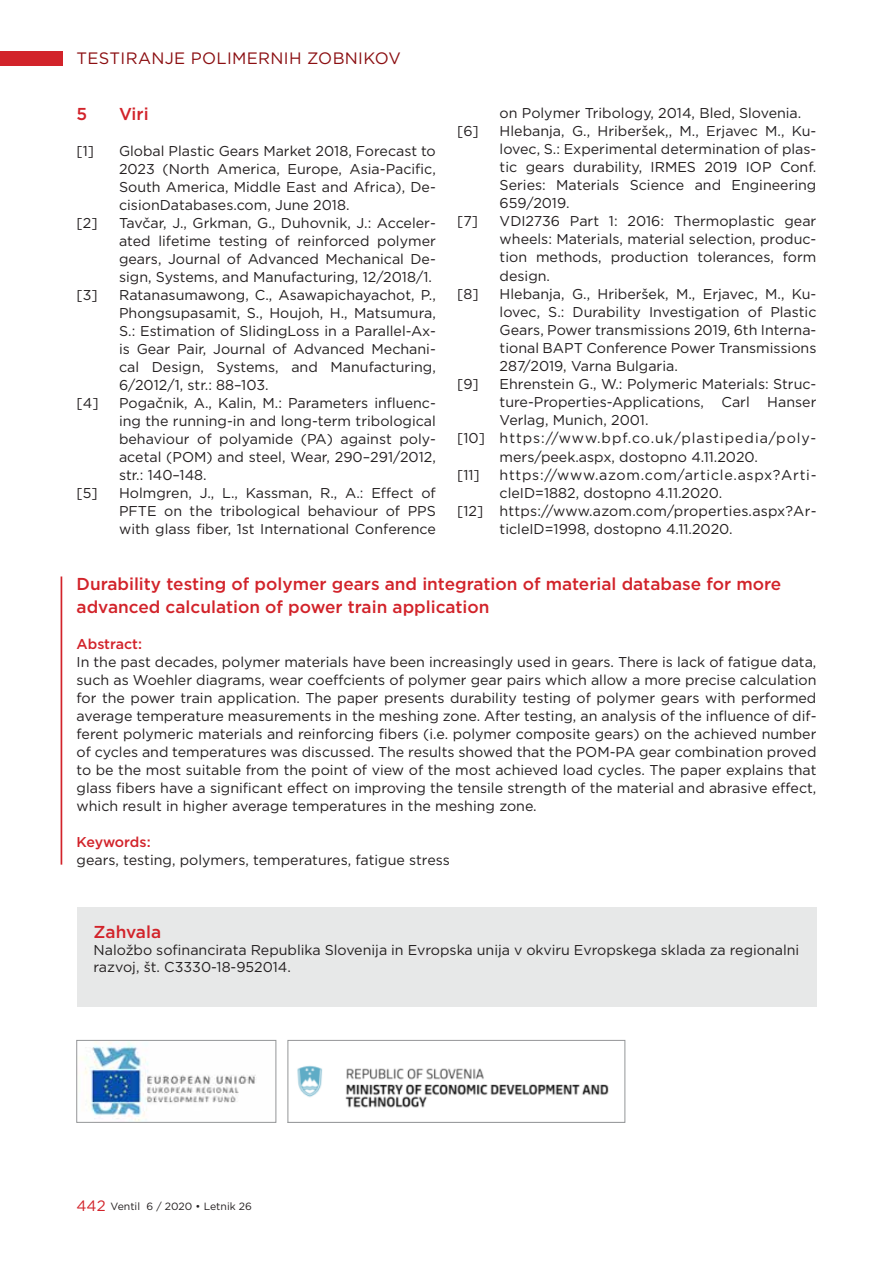
<style>
.page{position:relative;width:893px;height:1263px;background:#fff}
.page>*{position:absolute;margin:0;border:0;box-sizing:border-box;transform-origin:0 0}
.t1{font:500 17.25px/22.5px "Gotham";color:#d2232a}
.t2{font:16.5px "Gotham";letter-spacing:.02em;color:#8b0e11}
.t3{font:14.25px/18px "Gotham";color:#231f20;text-align:justify}
.t4{font:14.25px "Gotham";letter-spacing:.065em;color:#231f20}
.t5{font:14.25px "Gotham";letter-spacing:.05em;color:#231f20}
.t6{font:500 14.25px "Gotham";letter-spacing:-.005em;color:#d2232a}
.t7{font:10.5px "Gotham";color:#231f20}
.s1{font-size:15px;color:#d2232a}
</style>
<div class="page">
<hr style="left:61px;top:576px;width:1px;height:289px;background:#d2232a">
<div style="left:77px;top:907px;width:739px;height:99px;background:#e7e8e8"></div>
<img style="left:80px;top:1042px;width:176px;height:78px">
<div style="left:77px;top:1040px;width:199px;height:82px;border:1px solid #949698"></div>
<img style="left:297px;top:1065px;width:312px;height:43px">
<div style="left:288px;top:1040px;width:337px;height:82px;border:1px solid #949698"></div>
<div style="left:0;top:51px;width:62px;height:14px;background:#d2232a"></div>
<p class="t2" style="left:77px;top:48px;width:326px">TESTIRANJE POLIMERNIH ZOBNIKOV</p>
<p class="t1" style="left:77px;top:103px;width:12px">5</p>
<p class="t1" style="left:119px;top:103px;width:31px">Viri</p>
<p class="t3" style="left:77px;top:141px;width:19px">[1]</p>
<p class="t3" style="left:119px;top:141px;width:318px">Global Plastic Gears Market 2018, Forecast to 2023 (North America, Europe, Asia-Pacific, South America, Middle East and Africa), De&shy;cisionDatabases.com, June 2018.</p>
<p class="t3" style="left:77px;top:213px;width:23px">[2]</p>
<p class="t3" style="left:119px;top:213px;width:318px">Tavčar, J., Grkman, G., Duhovnik, J.: Acceler&shy;ated lifetime testing of reinforced polymer gears, Journal of Advanced Mechanical De&shy;sign, Systems, and Manufacturing, 12/2018/1.</p>
<p class="t3" style="left:77px;top:285px;width:23px">[3]</p>
<p class="t3" style="left:119px;top:285px;width:318px">Ratanasumawong, C., Asawapichayachot, P., Phongsupasamit, S., Houjoh, H., Matsumura, S.: Estimation of SlidingLoss in a Parallel-Ax&shy;is Gear Pair, Journal of Advanced Mechani&shy;cal Design, Systems, and Manufacturing, 6/2012/1, str.: 88–103.</p>
<p class="t3" style="left:77px;top:393px;width:24px">[4]</p>
<p class="t3" style="left:119px;top:393px;width:318px">Pogačnik, A., Kalin, M.: Parameters influenc&shy;ing the running-in and long-term tribological behaviour of polyamide (PA) against poly&shy;acetal (POM) and steel, Wear, 290–291/2012, str.: 140–148.</p>
<p class="t3" style="left:77px;top:483px;width:23px">[5]</p>
<p class="t3" style="left:119px;top:483px;width:318px">Holmgren, J., L., Kassman, R., A.: Effect of PFTE on the tribological behaviour of PPS with glass fiber, 1st International Conference</p>
<p class="t3" style="left:500px;top:103px;width:303px">on Polymer Tribology, 2014, Bled, Slovenia.</p>
<p class="t3" style="left:457px;top:121px;width:23px">[6]</p>
<p class="t3" style="left:500px;top:121px;width:318px">Hlebanja, G., Hriberšek,, M., Erjavec M., Ku&shy;lovec, S.: Experimental determination of plas&shy;tic gears durability, IRMES 2019 IOP Conf.<br>Series: Materials Science and Engineering 659/2019.</p>
<p class="t3" style="left:457px;top:212px;width:23px">[7]</p>
<p class="t3" style="left:500px;top:212px;width:318px">VDI2736 Part 1: 2016: Thermoplastic gear wheels: Materials, material selection, produc&shy;tion methods, production tolerances, form design.</p>
<p class="t3" style="left:457px;top:284px;width:23px">[8]</p>
<p class="t3" style="left:500px;top:284px;width:318px">Hlebanja, G., Hriberšek, M., Erjavec, M., Ku&shy;lovec, S.: Durability Investigation of Plastic Gears, Power transmissions 2019, 6th Interna&shy;tional BAPT Conference Power Transmissions 287/2019, Varna Bulgaria.</p>
<p class="t3" style="left:457px;top:375px;width:23px">[9]</p>
<p class="t3" style="left:500px;top:375px;width:318px">Ehrenstein G., W.: Polymeric Materials: Struc-</p>
<p class="t3" style="left:500px;top:393px;width:318px">ture-Properties-Applications, Carl Hanser</p>
<p class="t3" style="left:500px;top:411px;width:150px">Verlag, Munich, 2001.</p>
<p class="t4" style="left:457px;top:429px;width:361px">[10] https://www.bpf.co.uk/plastipedia/poly-</p>
<p class="t3" style="left:500px;top:447px;width:260px">mers/peek.aspx, dostopno 4.11.2020.</p>
<p class="t3" style="left:457px;top:465px;width:24px">[11]</p>
<p class="t5" style="left:500px;top:465px;width:318px">https://www.azom.com/article.aspx?Arti-</p>
<p class="t3" style="left:500px;top:483px;width:224px">cleID=1882, dostopno 4.11.2020.</p>
<p class="t3" style="left:457px;top:501px;width:361px">[12] https://www.azom.com/properties.aspx?Ar-</p>
<p class="t3" style="left:500px;top:519px;width:234px">ticleID=1998, dostopno 4.11.2020.</p>
<p class="t1" style="left:77px;top:573px;width:706px">Durability testing of polymer gears and integration of material database for more advanced calculation of power train application</p>
<p class="t6" style="left:77px;top:634px;width:67px">Abstract:</p>
<p class="t3" style="left:77px;top:652px;width:741px">In the past decades, polymer materials have been increasingly used in gears. There is lack of fatigue data, such as Woehler diagrams, wear coeffcients of polymer gear pairs which allow a more precise calculation for the power train application. The paper presents durability testing of polymer gears with performed average temperature measurements in the meshing zone. After testing, an analysis of the influence of dif&shy;ferent polymeric materials and reinforcing fibers (i.e. polymer composite gears) on the achieved number of cycles and temperatures was discussed. The results showed that the POM-PA gear combination proved to be the most suitable from the point of view of the most achieved load cycles. The paper explains that glass fibers have a significant effect on improving the tensile strength of the material and abrasive effect, which result in higher average temperatures in the meshing zone.</p>
<p class="t6" style="left:77px;top:832px;width:76px">Keywords:</p>
<p class="t3" style="left:77px;top:850px;width:375px">gears, testing, polymers, temperatures, fatigue stress</p>
<p class="t1" style="left:94px;top:920px;width:69px">Zahvala</p>
<p class="t3" style="left:94px;top:941px;width:707px;line-height:17.1px">Naložbo sofinancirata Republika Slovenija in Evropska unija v okviru Evropskega sklada za regionalni razvoj, št. C3330-18-952014.</p>
<p class="t7" style="left:77px;top:1199px;width:177px"><span class="s1">442</span> Ventil 6 / 2020 • Letnik 26</p>
</div>
